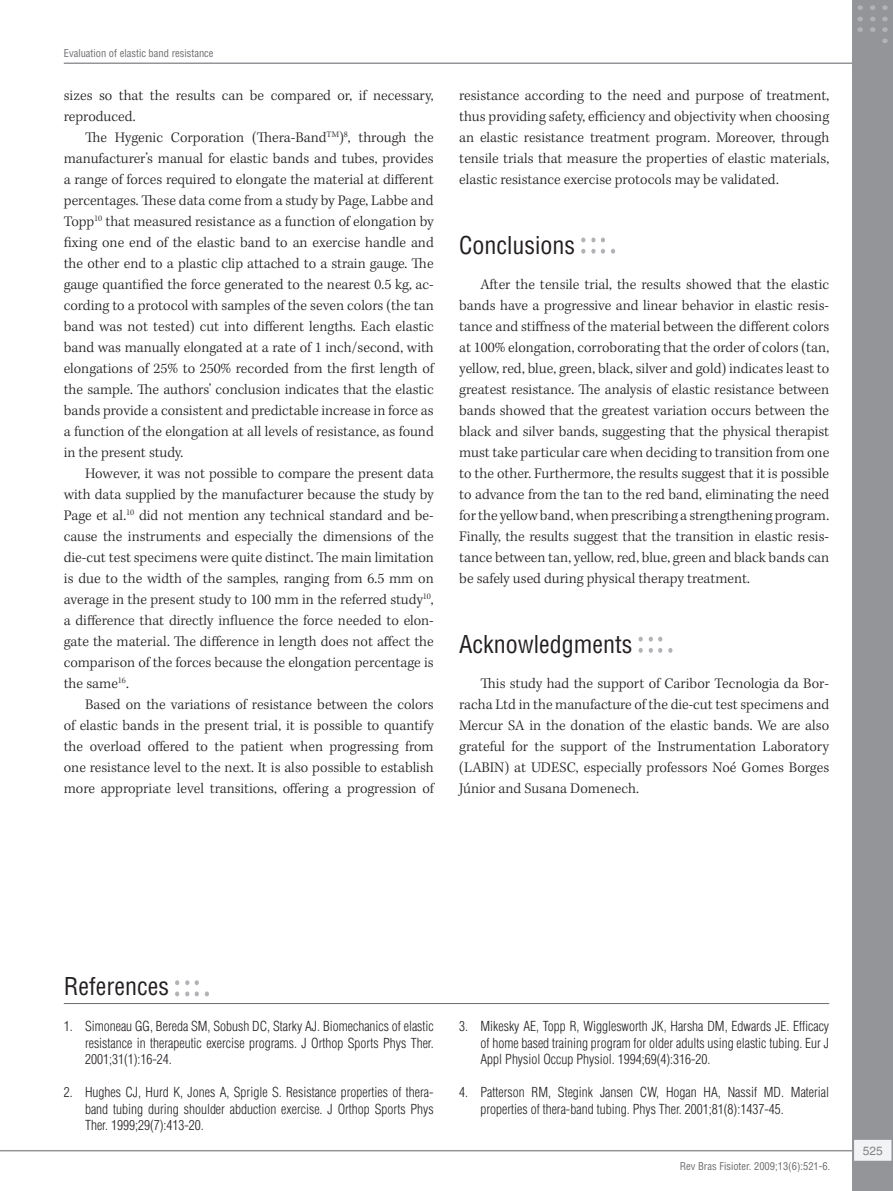
<style>
.page{position:relative;width:893px;height:1191px;background:#fff}
.page>*{position:absolute;margin:0;border:0;box-sizing:border-box;transform-origin:0 0}
.z04_0_Sub1{font:condensed 24px "Helvetica LT Std";color:#231f20}
.z05_3_referencias-ti{font:condensed 24px "Helvetica LT Std";color:#231f20}
.z05_0_texto_txt{font:300 15px/21px "Kepler Std";color:#231f20;text-align:justify}
.z05_4_referencias{font:300 condensed 13.5px/16.5px "Helvetica LT Std";color:#231f20;text-align:justify}
.t1{font:12px "Helvetica LT Std";color:#808285}
.t2{font:condensed 10.5px "Helvetica LT Std";color:#6c6d70}
</style>
<div class="page">
<hr style="left:0;top:1150px;width:879px;height:1px;background:#939598">
<hr style="left:64px;top:62px;width:810px;height:2px;background:#939598">
<div style="left:853px;top:0;width:40px;height:1191px;background:#939598"></div>
<div style="left:853px;top:1139px;width:39px;height:22px;background:#f2f3f4"></div>
<div style="left:853px;top:1138px;width:40px;height:24px;border:2px solid #939598"></div>
<svg style="left:857px;top:27px;width:6px;height:5px"></svg>
<svg style="left:857px;top:17px;width:6px;height:4px"></svg>
<svg style="left:857px;top:5px;width:6px;height:5px"></svg>
<svg style="left:870px;top:27px;width:5px;height:5px"></svg>
<svg style="left:870px;top:17px;width:5px;height:4px"></svg>
<svg style="left:870px;top:5px;width:5px;height:5px"></svg>
<svg style="left:882px;top:27px;width:6px;height:5px"></svg>
<svg style="left:882px;top:38px;width:6px;height:5px"></svg>
<svg style="left:882px;top:17px;width:6px;height:4px"></svg>
<svg style="left:882px;top:5px;width:6px;height:5px"></svg>
<svg style="left:611px;top:249px;width:4px;height:5px"></svg>
<svg style="left:591px;top:249px;width:14px;height:5px"></svg>
<svg style="left:581px;top:249px;width:4px;height:5px"></svg>
<svg style="left:591px;top:237px;width:14px;height:5px"></svg>
<svg style="left:581px;top:237px;width:4px;height:5px"></svg>
<svg style="left:668px;top:648px;width:4px;height:5px"></svg>
<svg style="left:649px;top:648px;width:13px;height:5px"></svg>
<svg style="left:639px;top:648px;width:4px;height:5px"></svg>
<svg style="left:649px;top:636px;width:13px;height:5px"></svg>
<svg style="left:639px;top:636px;width:4px;height:5px"></svg>
<hr style="left:64px;top:1003px;width:765px;height:1px;background:#6c6d70">
<svg style="left:205px;top:991px;width:4px;height:5px"></svg>
<svg style="left:195px;top:991px;width:4px;height:5px"></svg>
<svg style="left:185px;top:991px;width:4px;height:5px"></svg>
<svg style="left:175px;top:991px;width:4px;height:5px"></svg>
<svg style="left:195px;top:980px;width:4px;height:5px"></svg>
<svg style="left:185px;top:980px;width:4px;height:5px"></svg>
<svg style="left:175px;top:980px;width:4px;height:5px"></svg>
<p class="t2" style="left:64px;top:46px;width:151px">Evaluation of elastic band resistance</p>
<p class="z05_0_texto_txt" style="left:64px;top:85px;width:371px">sizes so that the results can be compared or, if necessary, reproduced.</p>
<p class="z05_0_texto_txt" style="left:64px;top:127px;width:371px;text-indent:21px">The Hygenic Corporation (Thera-Band<sup>TM</sup>)<sup>8</sup>, through the manufacturer’s manual for elastic bands and tubes, provides a range of forces required to elongate the material at different percentages. These data come from a study by Page, Labbe and Topp<sup>10</sup> that measured resistance as a function of elongation by fixing one end of the elastic band to an exercise handle and the other end to a plastic clip attached to a strain gauge. The gauge quantified the force generated to the nearest 0.5 kg, ac&shy;cording to a protocol with samples of the seven colors (the tan band was not tested) cut into different lengths. Each elastic band was manually elongated at a rate of 1 inch/second, with elongations of 25% to 250% recorded from the first length of the sample. The authors’ conclusion indicates that the elastic bands provide a consistent and predictable increase in force as a function of the elongation at all levels of resistance, as found in the present study.</p>
<p class="z05_0_texto_txt" style="left:64px;top:463px;width:371px;text-indent:21px">However, it was not possible to compare the present data with data supplied by the manufacturer because the study by Page et al.<sup>10</sup> did not mention any technical standard and be&shy;cause the instruments and especially the dimensions of the die-cut test specimens were quite distinct. The main limitation is due to the width of the samples, ranging from 6.5 mm on average in the present study to 100 mm in the referred study<sup>10</sup>, a difference that directly influence the force needed to elon&shy;gate the material. The difference in length does not affect the comparison of the forces because the elongation percentage is the same<sup>16</sup>.</p>
<p class="z05_0_texto_txt" style="left:64px;top:694px;width:371px;text-indent:21px">Based on the variations of resistance between the colors of elastic bands in the present trial, it is possible to quantify the overload offered to the patient when progressing from one resistance level to the next. It is also possible to establish more appropriate level transitions, offering a progression of</p>
<p class="z05_0_texto_txt" style="left:459px;top:85px;width:371px">resistance according to the need and purpose of treatment, thus providing safety, efficiency and objectivity when choosing an elastic resistance treatment program. Moreover, through tensile trials that measure the properties of elastic materials, elastic resistance exercise protocols may be validated.</p>
<p class="z04_0_Sub1" style="left:459px;top:230px;width:117px">Conclusions</p>
<p class="z05_0_texto_txt" style="left:459px;top:274px;width:371px;text-indent:21px">After the tensile trial, the results showed that the elastic bands have a progressive and linear behavior in elastic resis&shy;tance and stiffness of the material between the different colors at 100% elongation, corroborating that the order of colors (tan, yellow, red, blue, green, black, silver and gold) indicates least to greatest resistance. The analysis of elastic resistance between bands showed that the greatest variation occurs between the black and silver bands, suggesting that the physical therapist must take particular care when deciding to transition from one to the other. Furthermore, the results suggest that it is possible to advance from the tan to the red band, eliminating the need for the yellow band, when prescribing a strengthening program.<br>Finally, the results suggest that the transition in elastic resis&shy;tance between tan, yellow, red, blue, green and black bands can be safely used during physical therapy treatment.</p>
<p class="z04_0_Sub1" style="left:459px;top:629px;width:175px">Acknowledgments</p>
<p class="z05_0_texto_txt" style="left:459px;top:673px;width:371px;text-indent:21px">This study had the support of Caribor Tecnologia da Bor&shy;racha Ltd in the manufacture of the die-cut test specimens and Mercur SA in the donation of the elastic bands. We are also grateful for the support of the Instrumentation Laboratory (LABIN) at UDESC, especially professors Noé Gomes Borges Júnior and Susana Domenech.</p>
<p class="z05_3_referencias-ti" style="left:64px;top:971px;width:107px">References</p>
<p class="z05_4_referencias" style="left:85px;top:1018px;width:350px;text-indent:-21px">1. Simoneau GG, Bereda SM, Sobush DC, Starky AJ. Biomechanics of elastic resistance in therapeutic exercise programs. J Orthop Sports Phys Ther.<br>2001;31(1):16-24.</p>
<p class="z05_4_referencias" style="left:85px;top:1084px;width:350px;text-indent:-21px">2. Hughes CJ, Hurd K, Jones A, Sprigle S. Resistance properties of thera&shy;band tubing during shoulder abduction exercise. J Orthop Sports Phys Ther. 1999;29(7):413-20.</p>
<p class="z05_4_referencias" style="left:480px;top:1018px;width:350px;text-indent:-21px">3. Mikesky AE, Topp R, Wigglesworth JK, Harsha DM, Edwards JE. Efficacy of home based training program for older adults using elastic tubing. Eur J Appl Physiol Occup Physiol. 1994;69(4):316-20.</p>
<p class="z05_4_referencias" style="left:480px;top:1084px;width:350px;text-indent:-21px">4. Patterson RM, Stegink Jansen CW, Hogan HA, Nassif MD. Material properties of thera-band tubing. Phys Ther. 2001;81(8):1437-45.</p>
<p class="t2" style="left:680px;top:1160px;width:152px">Rev Bras Fisioter. 2009;13(6):521-6.</p>
<p class="t1" style="left:863px;top:1143px;width:22px">525</p>
</div>
